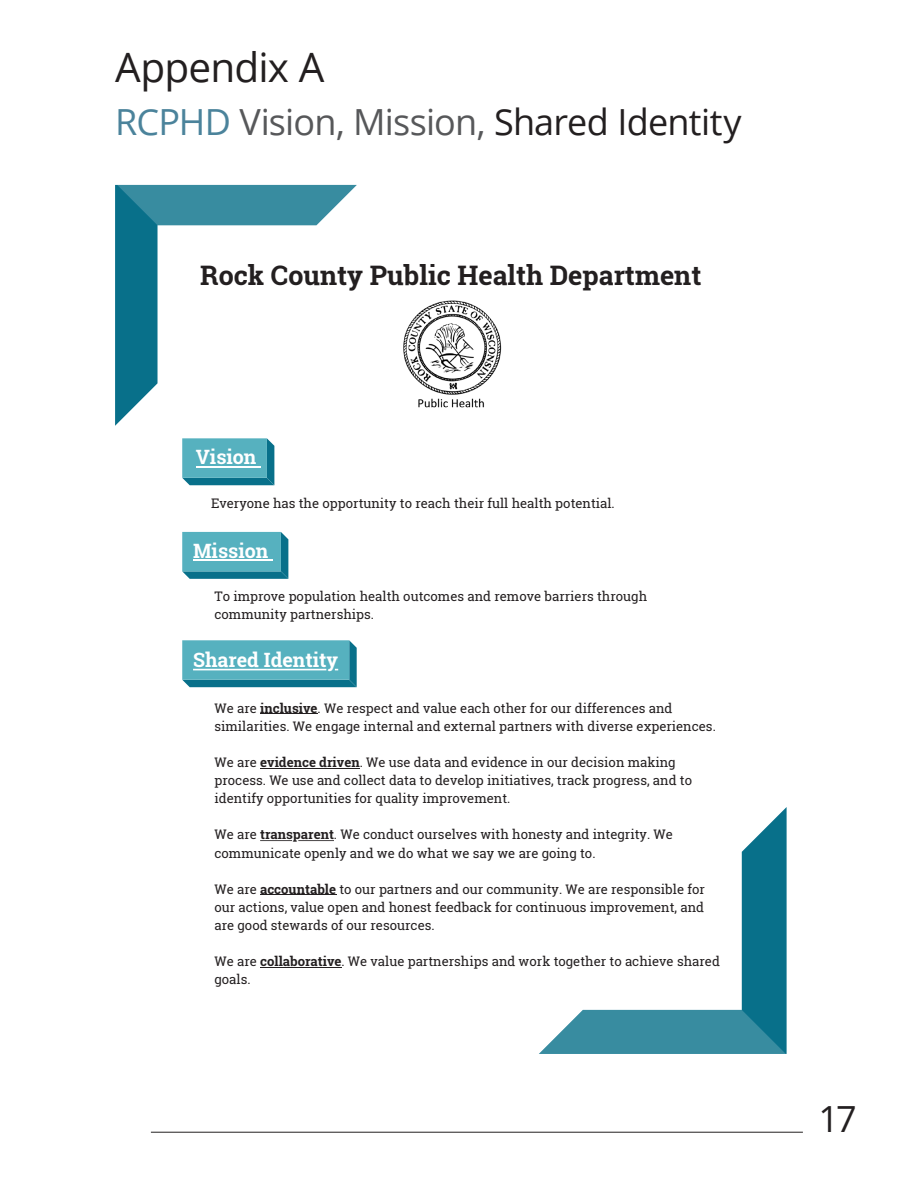
<style>
.page{position:relative;width:918px;height:1188px;background:#fff}
.page>*{position:absolute;margin:0;border:0;box-sizing:border-box;transform-origin:0 0}
.Headline_27_31_Left{font:40.5px "Open Sans";letter-spacing:-.02em;color:#231f20}
.Headline_27_25_Left{font:36px "Open Sans";letter-spacing:-.02em;color:#57585a}
.Headline_61_65_Left{font:36px "Open Sans";color:#231f20}
.t1{font:700 26.85px "Roboto Slab";color:#231f20}
.t2{font:700 19.8px "Roboto Slab";color:#fff}
.t3{font:13.2px/18.1px "Roboto Slab";color:#231f20}
.s1{color:#4b839b}
.s2{color:#231f20}
.s3{font-weight:700}
</style>
<div class="page">
<hr style="left:151px;top:1132px;width:652px;height:1px;background:#231f20">
<img style="left:403px;top:300px;width:99px;height:108px">
<svg style="left:115px;top:185px;width:202px;height:241px"></svg>
<svg style="left:117px;top:185px;width:240px;height:40px;background:#4493a5"></svg>
<hr style="left:260px;top:714px;width:58px;height:1px;background:#231f20">
<hr style="left:260px;top:768px;width:100px;height:1px;background:#231f20">
<hr style="left:298px;top:840px;width:36px;height:1px;background:#231f20">
<hr style="left:260px;top:840px;width:32px;height:1px;background:#231f20">
<hr style="left:260px;top:895px;width:76px;height:1px;background:#231f20">
<hr style="left:260px;top:967px;width:82px;height:1px;background:#231f20">
<svg style="left:583px;top:807px;width:204px;height:247px"></svg>
<svg style="left:539px;top:1010px;width:247px;height:44px;background:#4593a6"></svg>
<svg style="left:182px;top:438px;width:92px;height:47px;background:#4fa8b7"></svg>
<svg style="left:182px;top:532px;width:106px;height:47px;background:#4fa8b7"></svg>
<svg style="left:182px;top:640px;width:175px;height:47px;background:#4da7b7"></svg>
<hr style="left:193px;top:669px;width:133px;height:1px;background:#fff">
<p class="Headline_27_31_Left" style="left:115px;top:40px;width:211px">Appendix A</p>
<p class="Headline_27_25_Left" style="left:115px;top:97px;width:628px"><span class="s1">RCPHD</span> Vision, Mission, <span class="s2">Shared Identity</span></p>
<p class="t1" style="left:200px;top:257px;width:503px">Rock County Public Health Department</p>
<p class="t2" style="left:196px;top:443px;width:62px">Vision</p>
<p class="t3" style="left:211px;top:494px;width:405px">Everyone has the opportunity to reach their full health potential.</p>
<p class="t2" style="left:193px;top:537px;width:77px">Mission</p>
<p class="t3" style="left:214px;top:587px;width:434px">To improve population health outcomes and remove barriers through community partnerships.</p>
<p class="t2" style="left:193px;top:646px;width:147px">Shared Identity</p>
<p class="t3" style="left:214px;top:699px;width:503px">We are <span class="s3">inclusive</span>. We respect and value each other for our differences and similarities. We engage internal and external partners with diverse experiences.</p>
<p class="t3" style="left:214px;top:753px;width:479px">We are <span class="s3">evidence driven</span>. We use data and evidence in our decision making process. We use and collect data to develop initiatives, track progress, and to identify opportunities for quality improvement.</p>
<p class="t3" style="left:214px;top:825px;width:460px">We are <span class="s3">transparent</span>. We conduct ourselves with honesty and integrity. We communicate openly and we do what we say we are going to.</p>
<p class="t3" style="left:214px;top:880px;width:492px;text-align:justify">We are <span class="s3">accountable</span> to our partners and our community. We are responsible for our actions, value open and honest feedback for continuous improvement, and are good stewards of our resources.</p>
<p class="t3" style="left:214px;top:952px;width:507px">We are <span class="s3">collaborative</span>. We value partnerships and work together to achieve shared goals.</p>
<p class="Headline_61_65_Left" style="left:818px;top:1095px;width:40px">17</p>
</div>
